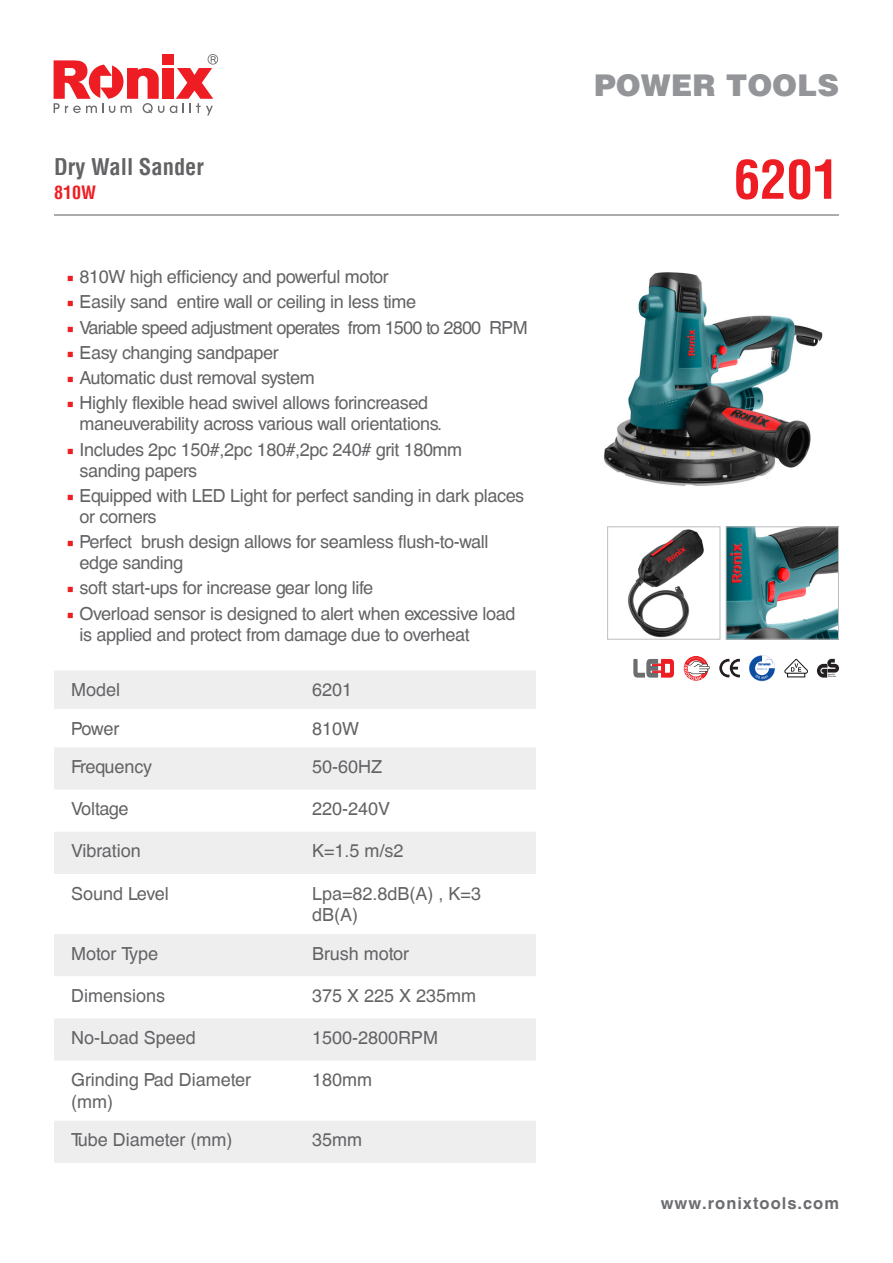
<style>
.page{position:relative;width:893px;height:1263px;background:#fff}
.page>*{position:absolute;margin:0;border:0;box-sizing:border-box;transform-origin:0 0}
.t1{font:700 condensed 52.5px "Helvetica LT";color:#ee1d23}
.t2{font:900 30px "Helvetica LT";color:#939598}
.t3{font:700 condensed 22.5px "Helvetica LT";color:#636366}
.t4{font:18px/21px "Helvetica CE";letter-spacing:-.02em;color:#636366}
.t5{font:18px/21.6px "Helvetica CE";color:#636366}
.t6{font:18px "Helvetica CE";letter-spacing:-.04em;color:#636366}
.t7{font:700 condensed 18px "Helvetica LT";color:#ee1d23}
.t8{font:700 16.5px "Helvetica CE";letter-spacing:.06em;color:#6c6d70}
.s1{font-family:"Minion Pro";color:#ee1d23}
</style>
<div class="page">
<svg style="left:170px;top:54px;width:48px;height:61px"></svg>
<div style="left:162px;top:68px;width:11px;height:31px;background:#ee1d23"></div>
<svg style="left:54px;top:60px;width:110px;height:53px"></svg>
<div style="left:162px;top:54px;width:11px;height:11px;background:#ee1d23"></div>
<svg style="left:54px;top:671px;width:482px;height:492px;fill:#f3f3f3"></svg>
<hr style="left:54px;top:214px;width:785px;height:2px;background:#6c6d70">
<img style="left:603px;top:272px;width:220px;height:214px">
<img style="left:628px;top:529px;width:76px;height:109px">
<div style="left:607px;top:526px;width:113px;height:114px;border:1px solid #bcbdc0"></div>
<img style="left:728px;top:528px;width:109px;height:110px">
<div style="left:726px;top:526px;width:113px;height:114px;border:1px solid #bcbdc0"></div>
<svg style="left:634px;top:659px;width:40px;height:19px"></svg>
<svg style="left:749px;top:655px;width:26px;height:26px"></svg>
<svg style="left:719px;top:659px;width:21px;height:18px"></svg>
<svg style="left:683px;top:656px;width:27px;height:25px"></svg>
<svg style="left:817px;top:659px;width:22px;height:19px"></svg>
<svg style="left:784px;top:659px;width:24px;height:18px"></svg>
<p class="t3" style="left:54px;top:152px;width:151px">Dry Wall Sander</p>
<p class="t7" style="left:54px;top:181px;width:43px">810W</p>
<p class="t4" style="left:67px;top:266px;width:324px"><span class="s1">■</span> 810W high efficiency and powerful motor</p>
<p class="t4" style="left:67px;top:292px;width:351px"><span class="s1">■</span> Easily sand entire wall or ceiling in less time</p>
<p class="t6" style="left:67px;top:317px;width:462px"><span class="s1">■</span> Variable speed adjustment operates from 1500 to 2800 RPM</p>
<p class="t4" style="left:67px;top:342px;width:214px"><span class="s1">■</span> Easy changing sandpaper</p>
<p class="t4" style="left:67px;top:367px;width:249px"><span class="s1">■</span> Automatic dust removal system</p>
<p class="t4" style="left:80px;top:393px;width:364px;text-indent:-13px"><span class="s1">■</span> Highly flexible head swivel allows forincreased maneuverability across various wall orientations.</p>
<p class="t4" style="left:80px;top:439px;width:384px;text-indent:-13px"><span class="s1">■</span> Includes 2pc 150#,2pc 180#,2pc 240# grit 180mm sanding papers</p>
<p class="t4" style="left:80px;top:485px;width:446px;text-indent:-13px"><span class="s1">■</span> Equipped with LED Light for perfect sanding in dark places or corners</p>
<p class="t4" style="left:80px;top:531px;width:410px;text-indent:-13px"><span class="s1">■</span> Perfect brush design allows for seamless flush-to-wall edge sanding</p>
<p class="t4" style="left:67px;top:578px;width:308px"><span class="s1">■</span> soft start-ups for increase gear long life</p>
<p class="t4" style="left:80px;top:603px;width:437px;text-indent:-13px"><span class="s1">■</span> Overload sensor is designed to alert when excessive load is applied and protect from damage due to overheat</p>
<p class="t4" style="left:71px;top:679px;width:51px">Model</p>
<p class="t4" style="left:312px;top:679px;width:42px">6201</p>
<p class="t4" style="left:71px;top:718px;width:50px">Power</p>
<p class="t4" style="left:312px;top:718px;width:49px">810W</p>
<p class="t4" style="left:71px;top:756px;width:83px">Frequency</p>
<p class="t4" style="left:312px;top:756px;width:72px">50-60HZ</p>
<p class="t4" style="left:71px;top:798px;width:59px">Voltage</p>
<p class="t4" style="left:312px;top:798px;width:80px">220-240V</p>
<p class="t5" style="left:71px;top:840px;width:71px">Vibration</p>
<p class="t4" style="left:312px;top:841px;width:93px">K=1.5 m/s2</p>
<p class="t5" style="left:71px;top:883px;width:99px">Sound Level</p>
<p class="t5" style="left:312px;top:883px;width:171px">Lpa=82.8dB(A) , K=3 dB(A)</p>
<p class="t5" style="left:71px;top:943px;width:89px">Motor Type</p>
<p class="t5" style="left:312px;top:943px;width:99px">Brush motor</p>
<p class="t5" style="left:71px;top:985px;width:96px">Dimensions</p>
<p class="t5" style="left:312px;top:985px;width:166px">375 X 225 X 235mm</p>
<p class="t5" style="left:71px;top:1027px;width:126px">No-Load Speed</p>
<p class="t5" style="left:312px;top:1027px;width:128px">1500-2800RPM</p>
<p class="t5" style="left:71px;top:1069px;width:182px">Grinding Pad Diameter (mm)</p>
<p class="t4" style="left:312px;top:1070px;width:62px">180mm</p>
<p class="t5" style="left:71px;top:1129px;width:163px">Tube Diameter (mm)</p>
<p class="t4" style="left:312px;top:1130px;width:52px">35mm</p>
<h2 class="t2" style="left:594px;top:65px;width:246px">POWER TOOLS</h2>
<p class="t1" style="left:734px;top:147px;width:107px">6201</p>
<p class="t8" style="left:661px;top:1193px;width:180px">www.ronixtools.com</p>
</div>
